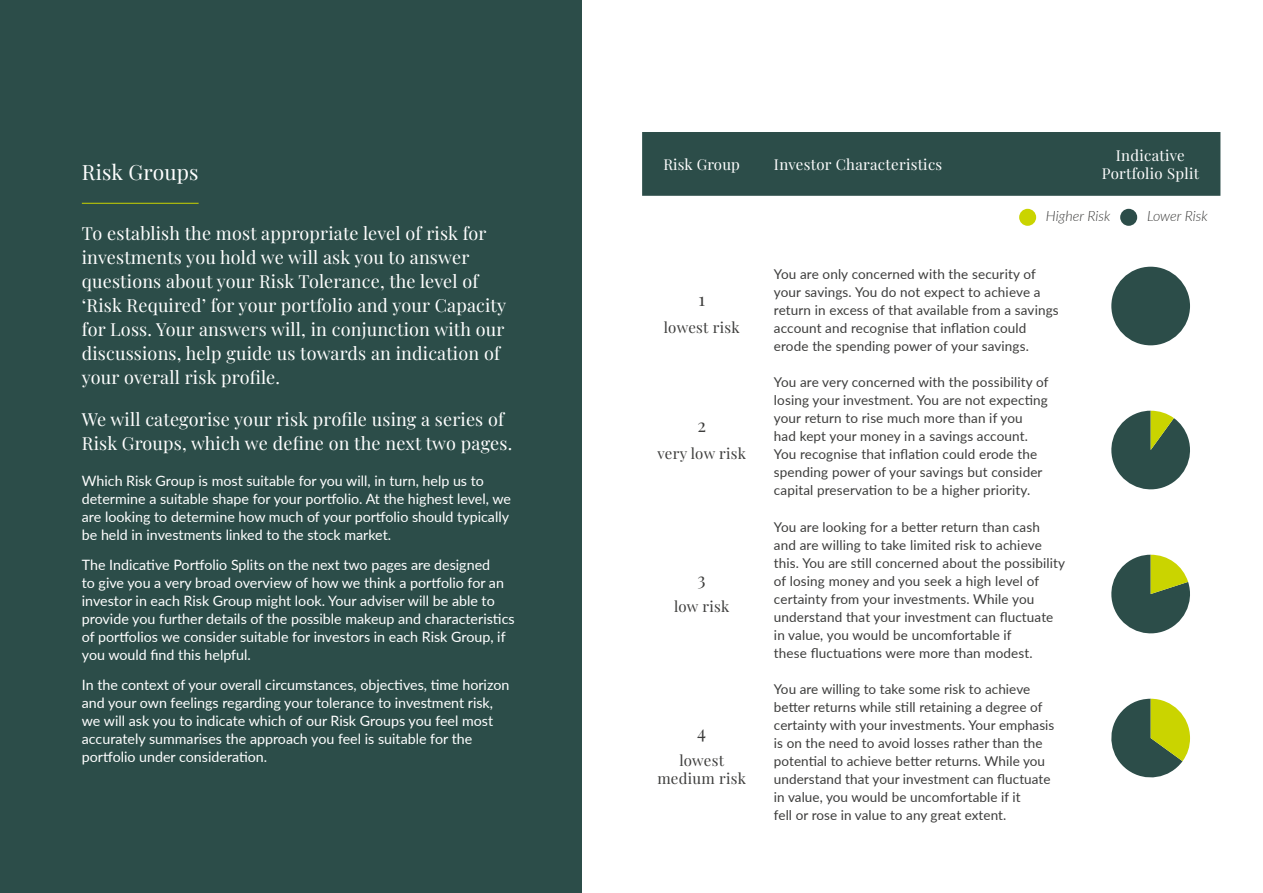
<style>
.page{position:relative;width:1263px;height:893px;background:#fff}
.page>*{position:absolute;margin:0;border:0;box-sizing:border-box;transform-origin:0 0}
.t1{font:21px "Playfair Display";letter-spacing:.01em;color:#fff}
.t2{font:18px/24px "Playfair Display";letter-spacing:.01em;color:#fff}
.t3{font:18px "Playfair Display";color:#3c3c3b}
.t4{font:15px/18px "Playfair Display";letter-spacing:.02em;color:#fff;text-align:center}
.t5{font:15px/18px "Playfair Display";letter-spacing:.02em;color:#3c3c3b;text-align:center}
.t6{font:14.25px/18px "Lato";color:#fff}
.t7{font:italic 300 14.25px "Lato";color:#3c3c3b}
.t8{font:13.5px/18px "Lato";letter-spacing:.01em;color:#3c3c3b}
</style>
<div class="page">
<div style="left:0;top:0;width:581px;height:893px;background:#2c4d49"></div>
<hr style="left:82px;top:203px;width:117px;height:1px;background:#cad400">
<div style="left:642px;top:132px;width:578px;height:64px;background:#2c4d49"></div>
<div style="left:1019px;top:209px;width:17px;height:17px;background:#cad400;border-radius:50%"></div>
<div style="left:1120px;top:209px;width:17px;height:17px;background:#2c4d49;border-radius:50%"></div>
<div style="left:1111px;top:267px;width:79px;height:78px;background:#2c4d49;border-radius:50%"></div>
<svg style="left:1111px;top:555px;width:79px;height:79px"></svg>
<svg style="left:1111px;top:699px;width:79px;height:79px"></svg>
<svg style="left:1111px;top:411px;width:79px;height:79px"></svg>
<h1 class="t1" style="left:82px;top:156px;width:118px">Risk Groups</h1>
<p class="t2" style="left:82px;top:220px;width:426px">To establish the most appropriate level of risk for investments you hold we will ask you to answer questions about your Risk Tolerance, the level of ‘Risk Required’ for your portfolio and your Capacity for Loss. Your answers will, in conjunction with our discussions, help guide us towards an indication of your overall risk profile.</p>
<h2 class="t2" style="left:82px;top:406px;width:432px">We will categorise your risk profile using a series of<br>Risk Groups, which we define on the next two pages.</h2>
<p class="t6" style="left:82px;top:471px;width:431px">Which Risk Group is most suitable for you will, in turn, help us to determine a suitable shape for your portfolio. At the highest level, we are looking to determine how much of your portfolio should typically be held in investments linked to the stock market.</p>
<p class="t6" style="left:82px;top:555px;width:434px">The Indicative Portfolio Splits on the next two pages are designed<br>to give you a very broad overview of how we think a portfolio for an investor in each Risk Group might look. Your adviser will be able to provide you further details of the possible makeup and characteristics of portfolios we consider suitable for investors in each Risk Group, if you would find this helpful.</p>
<p class="t6" style="left:82px;top:675px;width:429px">In the context of your overall circumstances, objectives, time horizon and your own feelings regarding your tolerance to investment risk, we will ask you to indicate which of our Risk Groups you feel most accurately summarises the approach you feel is suitable for the portfolio under consideration.</p>
<p class="t4" style="left:663px;top:154px;width:78px">Risk Group</p>
<p class="t4" style="left:774px;top:154px;width:170px">Investor Characteristics</p>
<p class="t4" style="left:1102px;top:145px;width:99px">Indicative<br>Portfolio Split</p>
<p class="t7" style="left:1046px;top:206px;width:66px">Higher Risk</p>
<p class="t7" style="left:1147px;top:206px;width:62px">Lower Risk</p>
<h2 class="t3" style="left:698px;top:285px;width:8px">1</h2>
<p class="t5" style="left:664px;top:317px;width:77px">lowest risk</p>
<h2 class="t3" style="left:697px;top:412px;width:10px">2</h2>
<p class="t5" style="left:657px;top:443px;width:90px">very low risk</p>
<h2 class="t3" style="left:698px;top:565px;width:10px">3</h2>
<p class="t5" style="left:674px;top:596px;width:57px">low risk</p>
<h2 class="t3" style="left:697px;top:718px;width:10px">4</h2>
<p class="t5" style="left:657px;top:750px;width:90px">lowest medium risk</p>
<p class="t8" style="left:774px;top:264px;width:286px">You are only concerned with the security of your savings. You do not expect to achieve a return in excess of that available from a savings account and recognise that inflation could erode the spending power of your savings.</p>
<p class="t8" style="left:774px;top:373px;width:276px">You are very concerned with the possibility of losing your investment. You are not expecting your return to rise much more than if you<br>had kept your money in a savings account.<br>You recognise that inflation could erode the spending power of your savings but consider capital preservation to be a higher priority.</p>
<p class="t8" style="left:774px;top:517px;width:293px">You are looking for a better return than cash and are willing to take limited risk to achieve this. You are still concerned about the possibility of losing money and you seek a high level of certainty from your investments. While you understand that your investment can fluctuate in value, you would be uncomfortable if<br>these fluctuations were more than modest.</p>
<p class="t8" style="left:774px;top:680px;width:282px">You are willing to take some risk to achieve better returns while still retaining a degree of certainty with your investments. Your emphasis is on the need to avoid losses rather than the potential to achieve better returns. While you understand that your investment can fluctuate in value, you would be uncomfortable if it<br>fell or rose in value to any great extent.</p>
</div>
